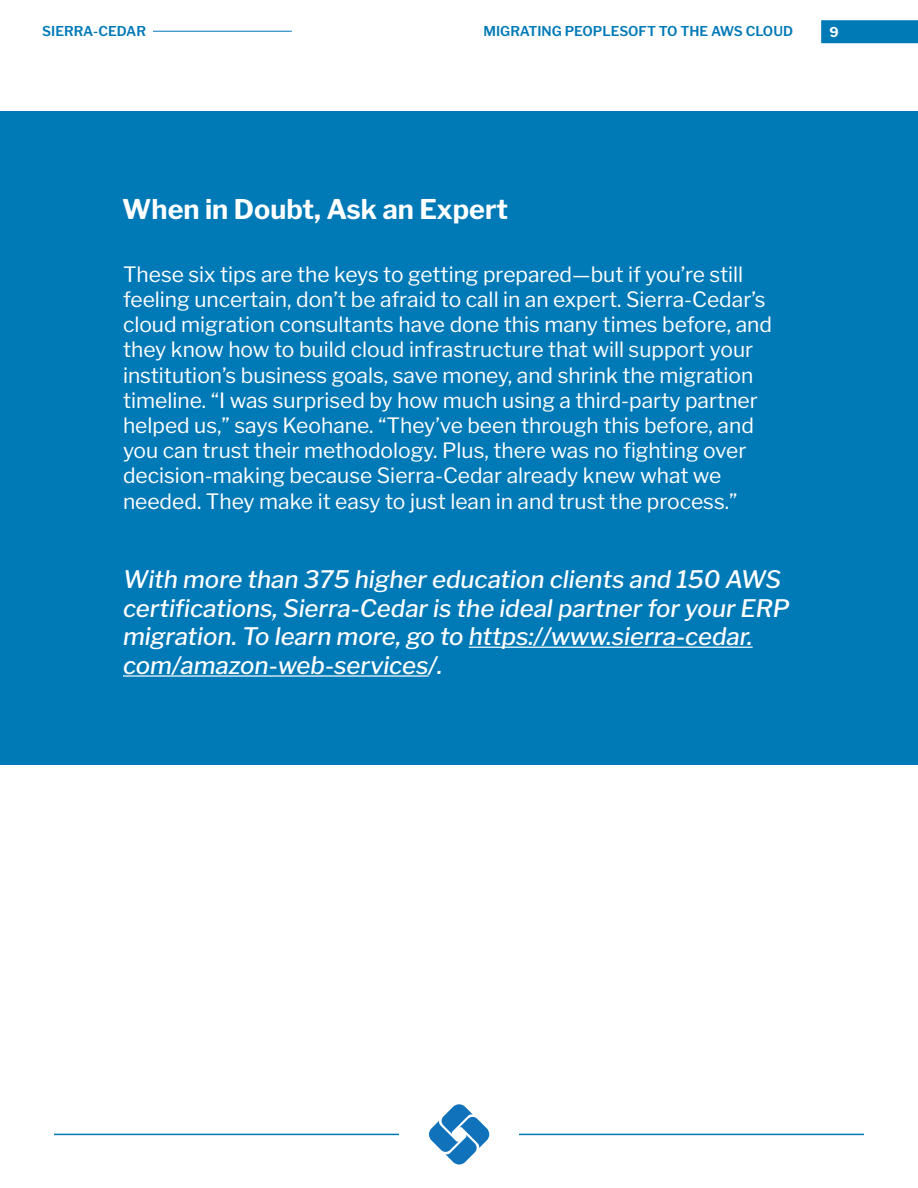
<style>
.page{position:relative;width:918px;height:1188px;background:#fff}
.page>*{position:absolute;margin:0;border:0;box-sizing:border-box;transform-origin:0 0}
.t1{font:700 27px "Libre Franklin";color:#fff}
.t2{font:italic 500 24px/28.8px "Libre Franklin";color:#fff}
.t3{font:21px/25.2px "Libre Franklin";color:#fff}
.t4{font:600 13.5px "Libre Franklin";color:#0079b7}
.t5{font:700 13.5px "Libre Franklin";color:#fff}
</style>
<div class="page">
<svg style="left:821px;top:20px;width:97px;height:24px;background:#0b7eba"></svg>
<hr style="left:153px;top:31px;width:139px;height:1px;background:#0079b7">
<svg style="left:429px;top:1104px;width:60px;height:61px"></svg>
<hr style="left:54px;top:1134px;width:345px;height:1px;background:#0079b7">
<hr style="left:519px;top:1134px;width:345px;height:1px;background:#0079b7">
<div style="left:0;top:112px;width:918px;height:653px;background:#0079b7"></div>
<hr style="left:469px;top:647px;width:284px;height:1px;background:#fff">
<hr style="left:123px;top:675px;width:306px;height:2px;background:#fff">
<p class="t4" style="left:42px;top:20px;width:105px">SIERRA-CEDAR</p>
<p class="t4" style="left:484px;top:20px;width:311px">MIGRATING PEOPLESOFT TO THE AWS CLOUD</p>
<p class="t5" style="left:830px;top:21px;width:11px">9</p>
<p class="t1" style="left:122px;top:188px;width:387px">When in Doubt, Ask an Expert</p>
<p class="t3" style="left:123px;top:260px;width:651px">These six tips are the keys to getting prepared—but if you’re still feeling uncertain, don’t be afraid to call in an expert. Sierra-Cedar’s cloud migration consultants have done this many times before, and they know how to build cloud infrastructure that will support your institution’s business goals, save money, and shrink the migration timeline. “I was surprised by how much using a third-party partner helped us,” says Keohane. “They’ve been through this before, and you can trust their methodology. Plus, there was no fighting over decision-making because Sierra-Cedar already knew what we needed. They make it easy to just lean in and trust the process.”</p>
<p class="t2" style="left:123px;top:563px;width:668px">With more than 375 higher education clients and 150 AWS certifications, Sierra-Cedar is the ideal partner for your ERP migration. To learn more, go to https://www.sierra-cedar. com/amazon-web-services/.</p>
</div>
